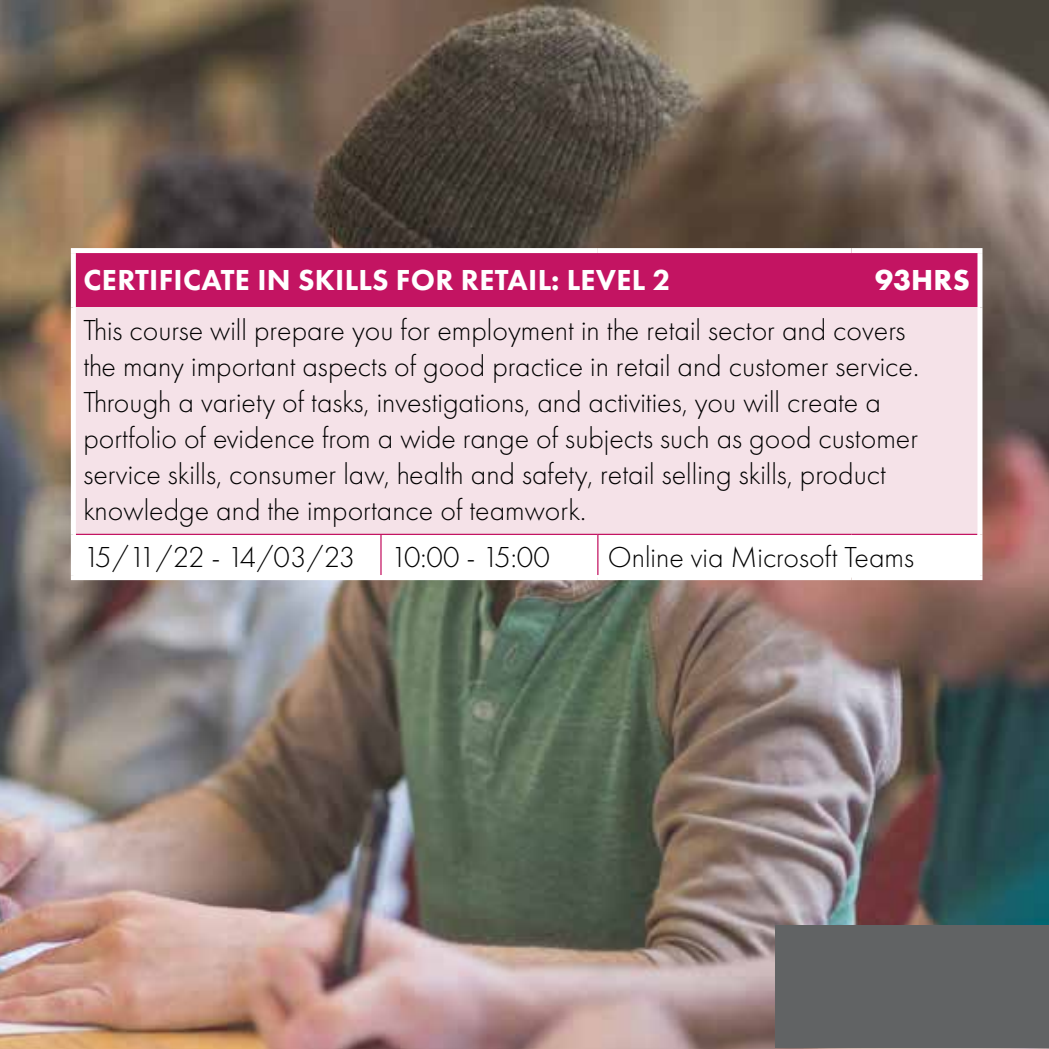
<style>
.page{position:relative;width:1049px;height:1049px;background:#fff}
.page>*{position:absolute;margin:0;border:0;box-sizing:border-box;transform-origin:0 0}
.t1{font:300 30px/36px "Futura PT";color:#000}
.t2{font:800 30px "Futura PT";letter-spacing:.01em;color:#fff}
.t3{font:300 30px "Futura PT";letter-spacing:-.08em;color:#000}
.t4{font:700 30px "Futura PT";letter-spacing:.005em;color:#fff}
</style>
<div class="page">
<img style="left:0;top:0;width:1049px;height:1049px">
<div style="left:76px;top:253px;width:901px;height:54px;background:#c31462"></div>
<div style="left:73px;top:307px;width:907px;height:227px;background:#f5e2e8"></div>
<svg style="left:76px;top:535px;width:901px;height:40px"></svg>
<hr style="left:76px;top:534px;width:305px;height:1px;background:#c31462">
<hr style="left:381px;top:534px;width:217px;height:1px;background:#c31462">
<hr style="left:598px;top:534px;width:253px;height:1px;background:#c31462">
<hr style="left:851px;top:534px;width:126px;height:1px;background:#c31462">
<hr style="left:380px;top:535px;width:2px;height:40px;background:#c31462">
<hr style="left:597px;top:535px;width:1px;height:40px;background:#c31462">
<div style="left:71px;top:248px;width:310px;height:5px;background:#fff"></div>
<div style="left:71px;top:253px;width:5px;height:54px;background:#fff"></div>
<div style="left:381px;top:248px;width:217px;height:5px;background:#fff"></div>
<div style="left:598px;top:248px;width:253px;height:5px;background:#fff"></div>
<div style="left:851px;top:248px;width:131px;height:5px;background:#fff"></div>
<div style="left:977px;top:253px;width:5px;height:54px;background:#fff"></div>
<div style="left:71px;top:307px;width:5px;height:227px;background:#fff"></div>
<div style="left:977px;top:307px;width:5px;height:227px;background:#fff"></div>
<div style="left:71px;top:534px;width:5px;height:41px;background:#fff"></div>
<div style="left:977px;top:534px;width:5px;height:41px;background:#fff"></div>
<div style="left:71px;top:575px;width:310px;height:5px;background:#fff"></div>
<div style="left:381px;top:575px;width:217px;height:5px;background:#fff"></div>
<div style="left:598px;top:575px;width:253px;height:5px;background:#fff"></div>
<div style="left:851px;top:575px;width:131px;height:5px;background:#fff"></div>
<div style="left:775px;top:925px;width:274px;height:123px;background:#616364"></div>
<p class="t2" style="left:84px;top:262px;width:588px">CERTIFICATE IN SKILLS FOR RETAIL: LEVEL 2</p>
<p class="t4" style="left:875px;top:261px;width:96px">93HRS</p>
<p class="t1" style="left:83px;top:312px;width:837px">This course will prepare you for employment in the retail sector and covers the many important aspects of good practice in retail and customer service.<br>Through a variety of tasks, investigations, and activities, you will create a portfolio of evidence from a wide range of subjects such as good customer service skills, consumer law, health and safety, retail selling skills, product knowledge and the importance of teamwork.</p>
<p class="t3" style="left:83px;top:540px;width:468px">15/11/22 - 14/03/23 10:00 - 15:00</p>
<p class="t1" style="left:608px;top:540px;width:308px">Online via Microsoft Teams</p>
</div>
